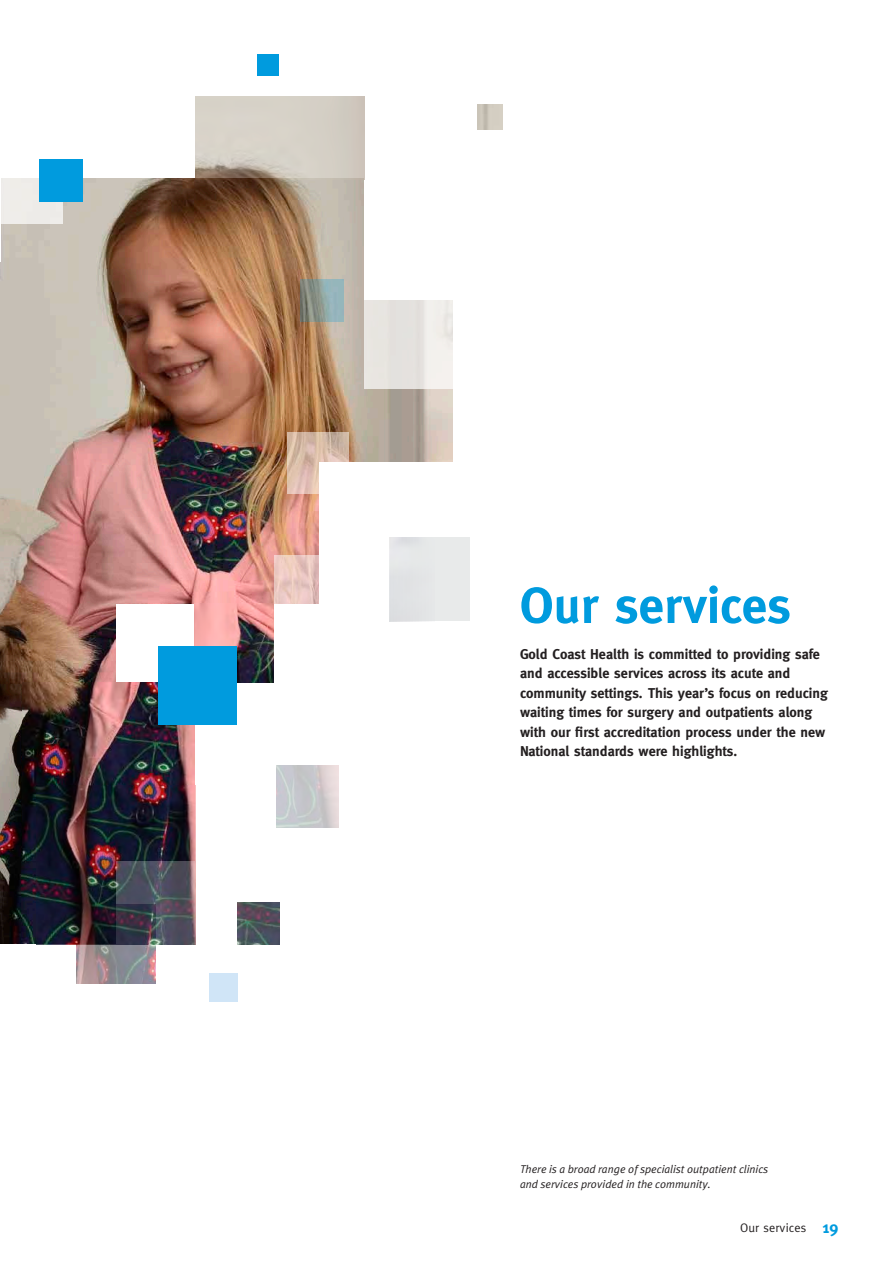
<style>
.page{position:relative;width:893px;height:1263px;background:#fff}
.page>*{position:absolute;margin:0;border:0;box-sizing:border-box;transform-origin:0 0}
.t1{font:700 51px "Meta";color:#009bde}
.t2{font:700 14.25px/19.5px "Meta";color:#231f20}
.t3{font:12.3px "Meta";letter-spacing:.01em;color:#231f20}
.t4{font:italic 11.25px/15px "Meta Plus Normal";color:#231f20}
.s1{font-weight:700;font-size:16.5px;color:#009bde}
</style>
<div class="page">
<img style="left:0;top:179px;width:453px;height:765px">
<hr style="left:0;top:178px;width:1px;height:84px;background:#fff">
<div style="left:0;top:102px;width:63px;height:122px;background:linear-gradient(to bottom,#fff,#edebe7)"></div>
<div style="left:364px;top:213px;width:176px;height:176px;background:linear-gradient(to right,#e2ded9,#fff)"></div>
<svg style="left:287px;top:432px;width:62px;height:62px;background:#d8bcab"></svg>
<div style="left:116px;top:604px;width:393px;height:393px;background:#fff"></div>
<div style="left:364px;top:0;width:339px;height:300px;background:#fff"></div>
<div style="left:39px;top:159px;width:44px;height:43px;background:#009bde"></div>
<svg style="left:300px;top:279px;width:44px;height:43px;background:#8b9e9a"></svg>
<img style="left:22px;top:683px;width:173px;height:177px">
<img style="left:195px;top:603px;width:79px;height:80px">
<img style="left:37px;top:785px;width:159px;height:159px">
<img style="left:478px;top:105px;width:25px;height:25px">
<div style="left:319px;top:463px;width:393px;height:393px;background:#fff"></div>
<img style="left:238px;top:902px;width:41px;height:42px">
<div style="left:390px;top:538px;width:79px;height:83px;background:#e6e8e9"></div>
<svg style="left:274px;top:555px;width:45px;height:49px;background:#e8c6bf"></svg>
<img style="left:276px;top:765px;width:62px;height:62px">
<div style="left:158px;top:646px;width:79px;height:79px;background:#009bde"></div>
<div style="left:257px;top:54px;width:22px;height:22px;background:#009bde"></div>
<div style="left:209px;top:973px;width:29px;height:28px;background:#d0e5f7"></div>
<img style="left:196px;top:96px;width:168px;height:83px">
<img style="left:77px;top:904px;width:79px;height:79px">
<h1 class="t1" style="left:520px;top:576px;width:272px">Our services</h1>
<p class="t2" style="left:520px;top:644px;width:309px">Gold Coast Health is committed to providing safe and accessible services across its acute and community settings. This year’s focus on reducing waiting times for surgery and outpatients along with our first accreditation process under the new National standards were highlights.</p>
<p class="t4" style="left:520px;top:1162px;width:250px">There is a broad range of specialist outpatient clinics and services provided in the community.</p>
<p class="t3" style="left:740px;top:1221px;width:99px">Our services <span class="s1">19</span></p>
</div>
